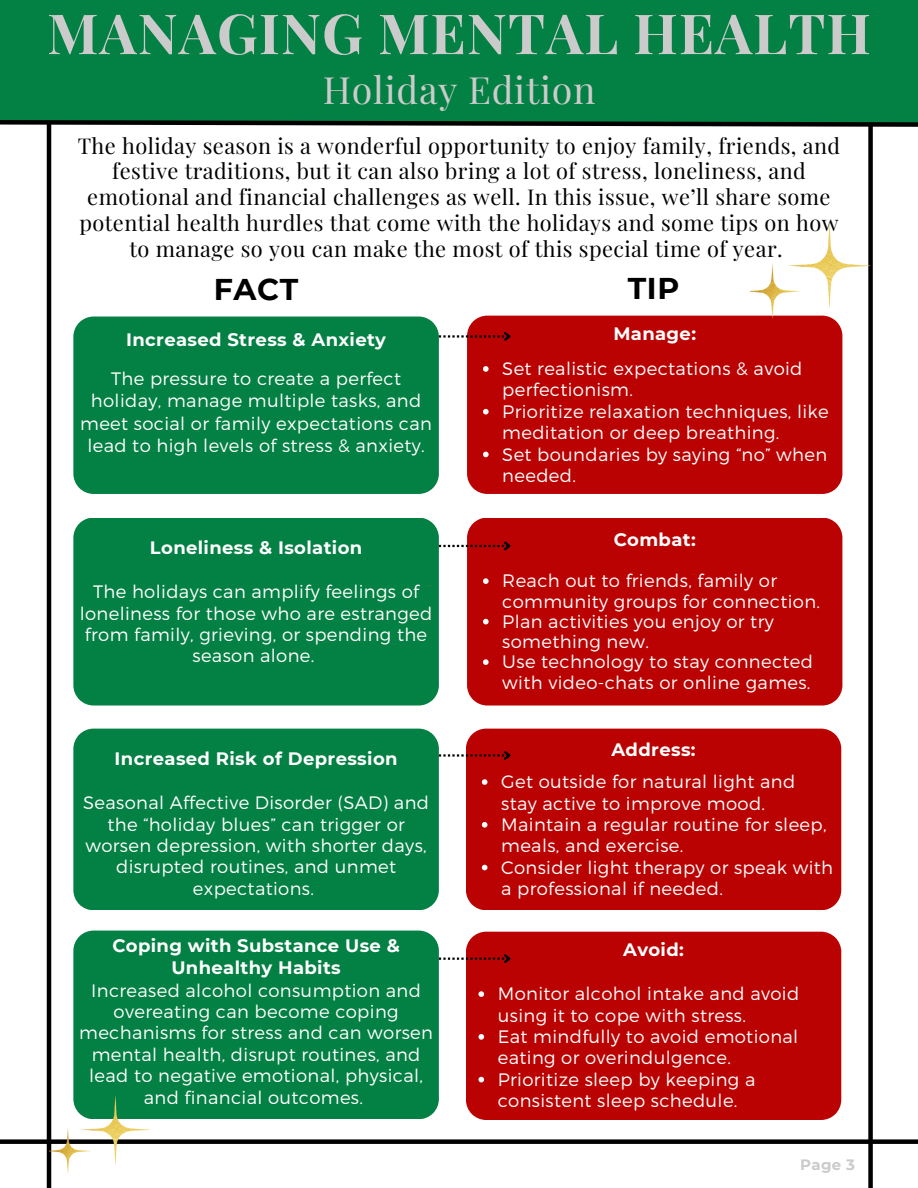
<style>
.page{position:relative;width:918px;height:1188px;background:#fff}
.page>*{position:absolute;margin:0;border:0;box-sizing:border-box;transform-origin:0 0}
.t1{font:700 55.5px "Playfair Display";letter-spacing:.02em;color:#cbcbcb}
.t2{font:37.5px "Playfair Display";letter-spacing:.02em;color:#cbcbcb}
.t3{font:700 30px "Montserrat";letter-spacing:.02em;color:#000}
.t4{font:21.75px/25.8px "Playfair Display";letter-spacing:.02em;color:#000;text-align:center}
.t5{font:300 18px/21.3px "Montserrat";letter-spacing:.02em;color:#fff}
.t6{font:700 18px "Montserrat";letter-spacing:.02em;color:#fff}
.t7{font:700 15px "Montserrat";color:#cbcbcb}
.s1{font-weight:700}
</style>
<div class="page">
<div style="left:0;top:0;width:918px;height:123px;background:#038043"></div>
<svg style="left:0;top:120px;width:918px;height:9px"></svg>
<hr style="left:47px;top:122px;width:4px;height:1066px;background:#000">
<div style="left:0;top:1139px;width:918px;height:5px;background:#000"></div>
<div style="left:868px;top:125px;width:5px;height:1063px;background:#000"></div>
<div style="left:73px;top:317px;width:366px;height:177px;background:#038043"></div>
<div style="left:467px;top:316px;width:375px;height:178px;background:#bb0202"></div>
<svg style="left:483px;top:366px;width:6px;height:6px"></svg>
<svg style="left:483px;top:409px;width:6px;height:5px"></svg>
<svg style="left:483px;top:452px;width:6px;height:5px"></svg>
<div style="left:73px;top:518px;width:366px;height:188px;background:#038043"></div>
<div style="left:467px;top:518px;width:375px;height:188px;background:#bb0202"></div>
<svg style="left:483px;top:578px;width:6px;height:6px"></svg>
<svg style="left:483px;top:619px;width:6px;height:5px"></svg>
<svg style="left:483px;top:659px;width:6px;height:6px"></svg>
<div style="left:73px;top:729px;width:366px;height:181px;background:#038043"></div>
<div style="left:466px;top:729px;width:375px;height:181px;background:#bb0202"></div>
<svg style="left:482px;top:779px;width:5px;height:6px"></svg>
<svg style="left:482px;top:822px;width:5px;height:6px"></svg>
<svg style="left:482px;top:865px;width:5px;height:5px"></svg>
<div style="left:73px;top:931px;width:366px;height:188px;background:#038043"></div>
<div style="left:466px;top:932px;width:375px;height:188px;background:#bb0202"></div>
<svg style="left:478px;top:991px;width:6px;height:6px"></svg>
<svg style="left:478px;top:1034px;width:6px;height:6px"></svg>
<svg style="left:478px;top:1077px;width:6px;height:5px"></svg>
<svg style="left:439px;top:330px;width:74px;height:13px"></svg>
<img style="left:49px;top:1096px;width:100px;height:77px">
<svg style="left:439px;top:539px;width:74px;height:13px"></svg>
<svg style="left:439px;top:749px;width:74px;height:13px"></svg>
<svg style="left:439px;top:952px;width:74px;height:13px"></svg>
<img style="left:750px;top:224px;width:121px;height:95px">
<h1 class="t1" style="left:47px;top:-6px;width:825px">MANAGING MENTAL HEALTH</h1>
<h2 class="t2" style="left:323px;top:63px;width:274px">Holiday Edition</h2>
<p class="t4" style="left:78px;top:132px;width:764px">The holiday season is a wonderful opportunity to enjoy family, friends, and festive traditions, but it can also bring a lot of stress, loneliness, and emotional and financial challenges as well. In this issue, we’ll share some potential health hurdles that come with the holidays and some tips on how to manage so you can make the most of this special time of year.</p>
<h4 class="t3" style="left:214px;top:271px;width:86px">FACT</h4>
<p class="t3" style="left:628px;top:270px;width:53px">TIP</p>
<p class="t6" style="left:126px;top:329px;width:261px">Increased Stress &amp; Anxiety</p>
<p class="t5" style="left:80px;top:366px;width:353px;line-height:22.5px;text-align:center">The pressure to create a perfect holiday, manage multiple tasks, and meet social or family expectations can lead to high levels of stress &amp; anxiety.</p>
<h2 class="t6" style="left:150px;top:537px;width:214px">Loneliness &amp; Isolation</h2>
<h4 class="t5" style="left:80px;top:580px;width:354px;text-align:center">The holidays can amplify feelings of loneliness for those who are estranged from family, grieving, or spending the season alone.</h4>
<h5 class="t6" style="left:115px;top:748px;width:284px">Increased Risk of Depression</h5>
<p class="t5" style="left:83px;top:791px;width:347px;text-align:center">Seasonal Affective Disorder (SAD) and the “holiday blues” can trigger or worsen depression, with shorter days, disrupted routines, and unmet expectations.</p>
<p class="t6" style="left:613px;top:323px;width:84px">Manage:</p>
<h3 class="t5" style="left:502px;top:357px;width:302px">Set realistic expectations &amp; avoid perfectionism.</h3>
<p class="t5" style="left:502px;top:400px;width:328px">Prioritize relaxation techniques, like meditation or deep breathing.</p>
<h2 class="t5" style="left:502px;top:443px;width:326px">Set boundaries by saying “no” when needed.</h2>
<p class="t6" style="left:614px;top:528px;width:84px">Combat:</p>
<p class="t5" style="left:502px;top:570px;width:319px;line-height:20.2px">Reach out to friends, family or community groups for connection.</p>
<p class="t5" style="left:502px;top:610px;width:273px;line-height:20.2px">Plan activities you enjoy or try something new.</p>
<h4 class="t5" style="left:502px;top:651px;width:312px;line-height:20.2px">Use technology to stay connected with video-chats or online games.</h4>
<h4 class="t6" style="left:612px;top:738px;width:86px">Address:</h4>
<h5 class="t5" style="left:501px;top:770px;width:296px">Get outside for natural light and stay active to improve mood.</h5>
<h4 class="t5" style="left:501px;top:813px;width:327px">Maintain a regular routine for sleep, meals, and exercise.</h4>
<p class="t5" style="left:501px;top:856px;width:333px">Consider light therapy or speak with a professional if needed.</p>
<p class="t5" style="left:79px;top:934px;width:355px;line-height:21.8px;text-align:center"><span class="s1">Coping with Substance Use &amp;<br>Unhealthy Habits<br></span>Increased alcohol consumption and overeating can become coping mechanisms for stress and can worsen mental health, disrupt routines, and lead to negative emotional, physical, and financial outcomes.</p>
<p class="t6" style="left:623px;top:939px;width:62px">Avoid:</p>
<p class="t5" style="left:498px;top:982px;width:303px">Monitor alcohol intake and avoid using it to cope with stress.</p>
<p class="t5" style="left:498px;top:1025px;width:302px">Eat mindfully to avoid emotional eating or overindulgence.</p>
<h4 class="t5" style="left:498px;top:1068px;width:259px">Prioritize sleep by keeping a consistent sleep schedule.</h4>
<h5 class="t7" style="left:800px;top:1156px;width:56px">Page 3</h5>
</div>
